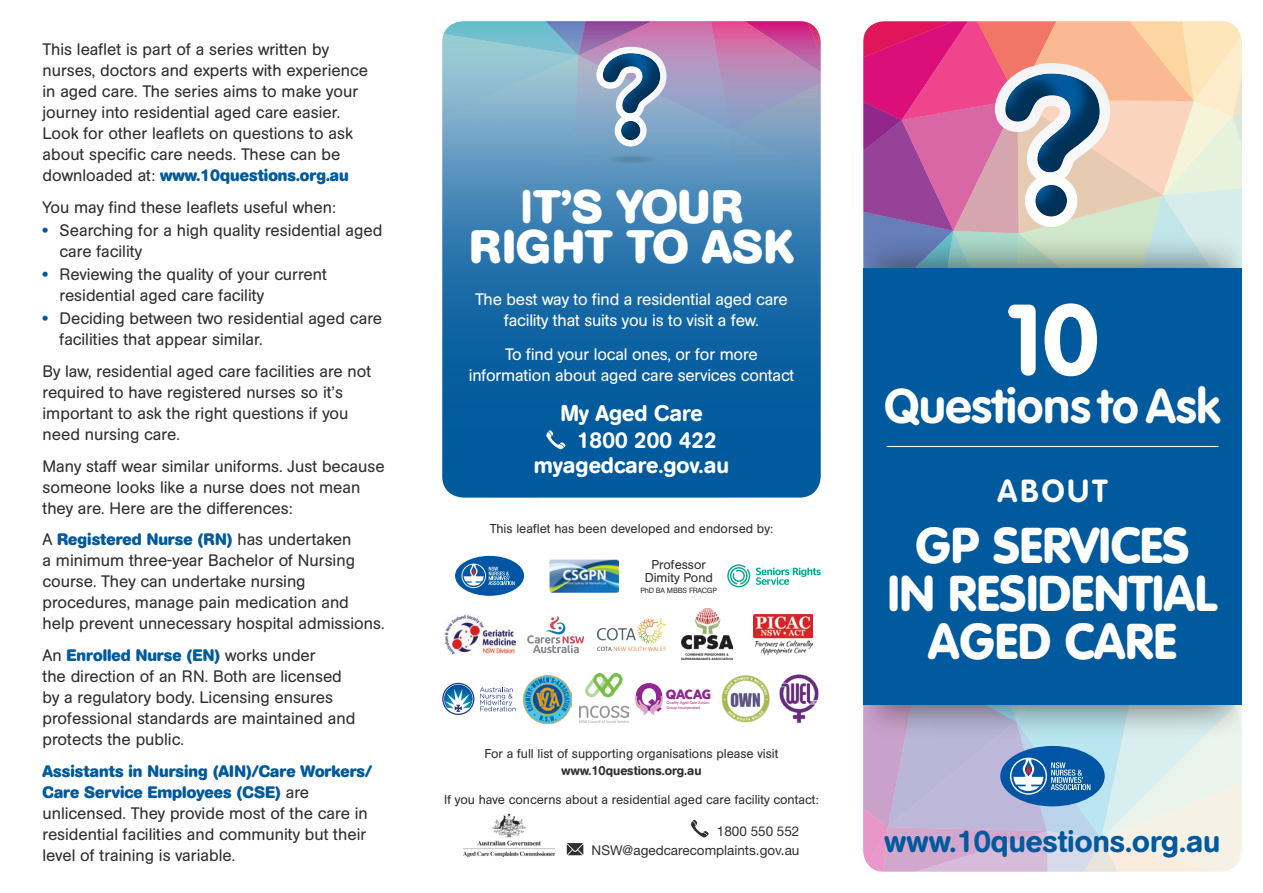
<style>
.page{position:relative;width:1263px;height:893px;background:#fff}
.page>*{position:absolute;margin:0;border:0;box-sizing:border-box;transform-origin:0 0}
.t1{font:700 99px "VAG Rounded";color:#fff}
.t2{font:900 49.5px/48px "VAG Rounded";color:#fff;text-align:center}
.t3{font:700 48px "VAG Rounded";color:#fff}
.t4{font:700 46.5px/40.5px "AG Book Rounded";color:#fff;text-align:center}
.t5{font:700 31.5px "VAG Rounded";letter-spacing:.1em;color:#fff}
.t6{font:500 30.6px "AG Book Rounded";color:#015a9d}
.t7{font:500 22.5px "AG Book Rounded";color:#fff}
.t8{font:16.5px/21px "AG Book Rounded";color:#312f30}
.t9{font:16.5px/21px "AG Book Rounded";letter-spacing:-.01em;color:#fff;text-align:center}
.t10{font:13.8px "Mosk Ultra Bold 900";letter-spacing:-.04em;color:#90268f}
.t11{font:13.5px/19.2px "Helvetica Neue";color:#312f30;text-align:right}
.t12{font:12.75px/13.5px "AG Book Rounded";color:#312f30;text-align:center}
.t13{font:500 12.75px "AG Book Rounded";color:#312f30}
.t14{font:7.5px "AG Book Rounded";letter-spacing:-.03em;color:#312f30}
.t15{font:4.2px/4.5px "Mosk Semi Bold 600";letter-spacing:-.02em;color:#c5499b}
.s1{font-weight:700;color:#015a9d}
.s2{font-weight:500}
</style>
<div class="page">
<div style="left:863px;top:268px;width:379px;height:436px;background:#015a9d"></div>
<svg style="left:863px;top:21px;width:379px;height:247px;background:#cc9fac"></svg>
<hr style="left:887px;top:446px;width:331px;height:1px;background:#fff">
<svg style="left:863px;top:704px;width:379px;height:168px;background:#bfc3d7"></svg>
<svg style="left:442px;top:21px;width:379px;height:476px;background:#3e7aae"></svg>
<div style="left:455px;top:556px;width:69px;height:40px;background:#0155a5;border-radius:50%"></div>
<svg style="left:461px;top:564px;width:25px;height:24px"></svg>
<svg style="left:462px;top:565px;width:53px;height:22px"></svg>
<img style="left:550px;top:560px;width:69px;height:32px">
<svg style="left:756px;top:567px;width:65px;height:18px"></svg>
<svg style="left:727px;top:564px;width:23px;height:23px"></svg>
<img style="left:444px;top:615px;width:72px;height:39px">
<svg style="left:527px;top:616px;width:57px;height:37px"></svg>
<img style="left:597px;top:618px;width:69px;height:33px">
<img style="left:681px;top:609px;width:52px;height:51px">
<img style="left:753px;top:615px;width:60px;height:39px">
<svg style="left:442px;top:683px;width:32px;height:32px"></svg>
<svg style="left:443px;top:684px;width:30px;height:30px"></svg>
<svg style="left:480px;top:687px;width:35px;height:24px"></svg>
<img style="left:523px;top:676px;width:48px;height:48px">
<img style="left:579px;top:674px;width:50px;height:48px">
<svg style="left:635px;top:683px;width:28px;height:32px"></svg>
<img style="left:721px;top:675px;width:49px;height:48px">
<img style="left:779px;top:674px;width:40px;height:50px">
<svg style="left:691px;top:820px;width:18px;height:17px"></svg>
<svg style="left:567px;top:843px;width:16px;height:12px"></svg>
<img style="left:463px;top:814px;width:91px;height:43px">
<p class="t8" style="left:43px;top:39px;width:327px">This leaflet is part of a series written by nurses, doctors and experts with experience in aged care. The series aims to make your journey into residential aged care easier.<br>Look for other leaflets on questions to ask about specific care needs. These can be downloaded at: <span class="s1">www.10questions.org.au</span></p>
<p class="t8" style="left:43px;top:197px;width:295px">You may find these leaflets useful when:</p>
<p class="t8" style="left:60px;top:220px;width:324px;text-indent:-17px"><span class="s1">•</span> Searching for a high quality residential aged care facility</p>
<p class="t8" style="left:60px;top:264px;width:269px;text-indent:-17px"><span class="s1">•</span> Reviewing the quality of your current residential aged care facility</p>
<p class="t8" style="left:60px;top:308px;width:324px;text-indent:-17px"><span class="s1">•</span> Deciding between two residential aged care facilities that appear similar.</p>
<p class="t8" style="left:43px;top:361px;width:330px">By law, residential aged care facilities are not required to have registered nurses so it’s important to ask the right questions if you need nursing care.</p>
<p class="t8" style="left:43px;top:455px;width:344px">Many staff wear similar uniforms. Just because someone looks like a nurse does not mean they are. Here are the differences:</p>
<p class="t8" style="left:43px;top:529px;width:343px">A <span class="s1">Registered Nurse (RN)</span> has undertaken<br>a minimum three-year Bachelor of Nursing course. They can undertake nursing procedures, manage pain medication and help prevent unnecessary hospital admissions.</p>
<p class="t8" style="left:43px;top:645px;width:314px">An <span class="s1">Enrolled Nurse (EN)</span> works under<br>the direction of an RN. Both are licensed by a regulatory body. Licensing ensures professional standards are maintained and protects the public.</p>
<p class="t8" style="left:43px;top:760px;width:331px"><span class="s1">Assistants in Nursing (AIN)/Care Workers/ Care Service Employees (CSE)</span> are unlicensed. They provide most of the care in residential facilities and community but their level of training is variable.</p>
<h3 class="t4" style="left:470px;top:187px;width:325px"><span class="s2">I</span>T’S YOUR<br>RIGHT TO ASK</h3>
<p class="t9" style="left:475px;top:289px;width:314px">The best way to find a residential aged care facility that suits you is to visit a few.</p>
<p class="t9" style="left:469px;top:344px;width:327px">To find your local ones, or for more information about aged care services contact</p>
<h3 class="t7" style="left:560px;top:400px;width:144px">My Aged Care</h3>
<h3 class="t7" style="left:577px;top:427px;width:142px">1800 200 422</h3>
<h3 class="t7" style="left:534px;top:452px;width:197px">myagedcare.gov.au</h3>
<p class="t12" style="left:490px;top:522px;width:285px">This leaflet has been developed and endorsed by:</p>
<p class="t12" style="left:645px;top:558px;width:70px">Professor<br>Dimity Pond</p>
<p class="t14" style="left:641px;top:586px;width:78px">PhD BA MBBS FRACGP</p>
<p class="t10" style="left:666px;top:685px;width:47px">QACAG</p>
<p class="t15" style="left:667px;top:700px;width:44px">Quality Aged Care Action<br>Group Incorporated</p>
<p class="t12" style="left:484px;top:747px;width:296px">For a full list of supporting organisations please visit</p>
<p class="t13" style="left:561px;top:763px;width:142px">www.10questions.org.au</p>
<p class="t12" style="left:444px;top:793px;width:376px">If you have concerns about a residential aged care facility contact:</p>
<p class="t11" style="left:592px;top:821px;width:209px">1800 550 552<br>NSW@agedcarecomplaints.gov.au</p>
<h1 class="t1" style="left:1006px;top:282px;width:95px">10</h1>
<h3 class="t3" style="left:884px;top:378px;width:337px">Questions to Ask</h3>
<h3 class="t5" style="left:997px;top:472px;width:111px">ABOUT</h3>
<h2 class="t2" style="left:888px;top:521px;width:331px">GP SERVICES<br>IN RESIDENTIAL<br>AGED CARE</h2>
<h3 class="t6" style="left:884px;top:823px;width:337px">www.10questions.org.au</h3>
</div>
